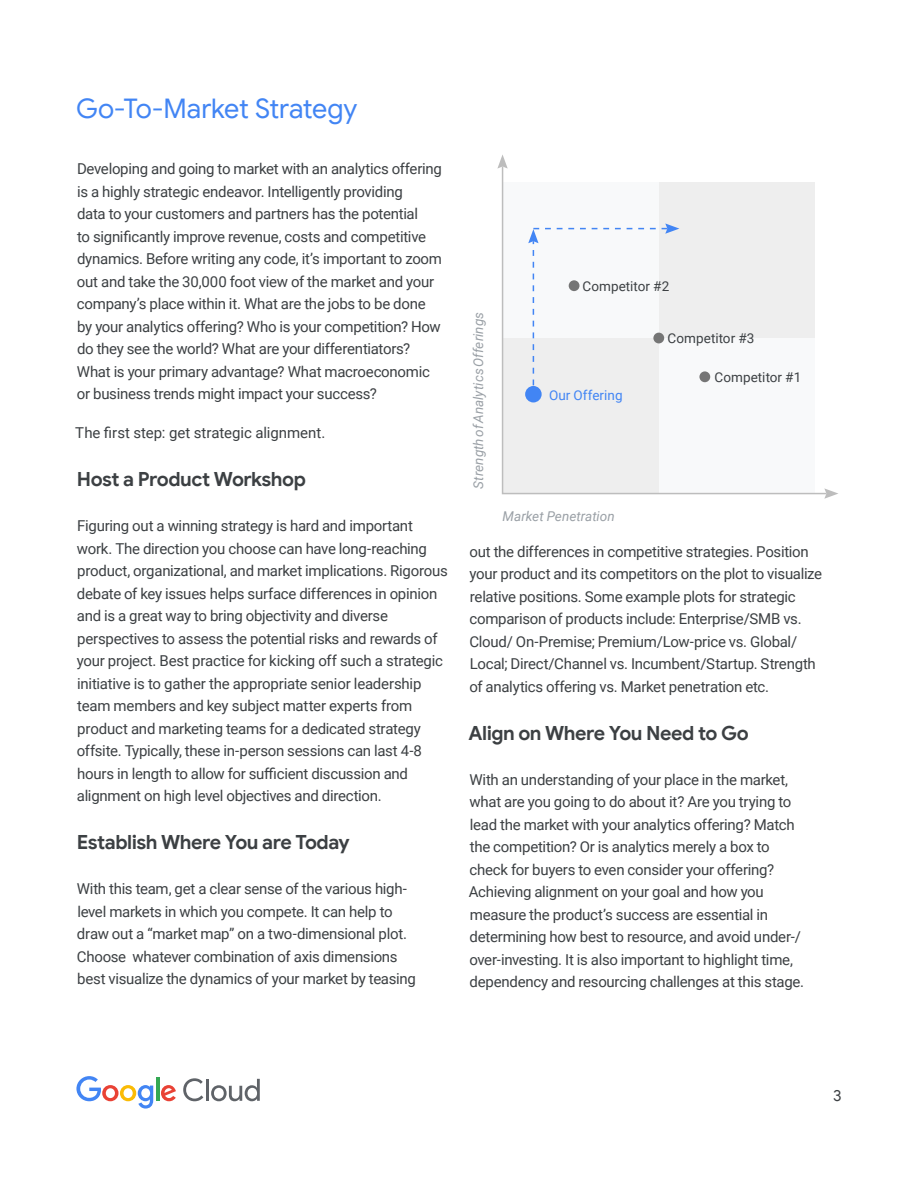
<style>
.page{position:relative;width:918px;height:1188px;background:#fff}
.page>*{position:absolute;margin:0;border:0;box-sizing:border-box;transform-origin:0 0}
.t1{font:27px "Google Sans";letter-spacing:-.01em;color:#4285f4}
.t2{font:700 19.5px "Google Sans";letter-spacing:-.025em;color:#3c4043}
.t3{font:15.75px "Google Sans";color:#3c4043}
.t4{font:15px/22.5px "Roboto";letter-spacing:-.02em;color:#3c4043}
.t5{font:15px "Roboto";color:#3c4043}
.t6{font:italic 13.5px "Roboto";color:#9aa0a6}
.t7{font:13.5px "Roboto";letter-spacing:.005em;color:#3c4043}
.t8{font:13.5px "Roboto";letter-spacing:.005em;color:#4285f4}
</style>
<div class="page">
<svg style="left:76px;top:1076px;width:77px;height:33px"></svg>
<hr style="left:156px;top:1077px;width:3px;height:24px;background:#34a853">
<svg style="left:161px;top:1085px;width:15px;height:16px"></svg>
<svg style="left:183px;top:1078px;width:20px;height:23px"></svg>
<hr style="left:206px;top:1079px;width:3px;height:22px;background:#5f6368">
<svg style="left:211px;top:1079px;width:49px;height:22px"></svg>
<svg style="left:501px;top:169px;width:323px;height:326px"></svg>
<svg style="left:497px;top:155px;width:11px;height:14px"></svg>
<svg style="left:824px;top:488px;width:14px;height:11px"></svg>
<div style="left:569px;top:280px;width:10px;height:11px;background:#757575;border-radius:50%"></div>
<div style="left:653px;top:333px;width:11px;height:10px;background:#757575;border-radius:50%"></div>
<div style="left:699px;top:371px;width:11px;height:11px;background:#757575;border-radius:50%"></div>
<h1 class="t1" style="left:76px;top:92px;width:283px">Go-To-Market Strategy</h1>
<p class="t4" style="left:77px;top:157px;width:367px">Developing and going to market with an analytics offering is a highly strategic endeavor. Intelligently providing<br>data to your customers and partners has the potential<br>to significantly improve revenue, costs and competitive dynamics. Before writing any code, it’s important to zoom out and take the 30,000 foot view of the market and your company’s place within it. What are the jobs to be done by your analytics offering? Who is your competition? How do they see the world? What are your differentiators?<br>What is your primary advantage? What macroeconomic or business trends might impact your success?</p>
<p class="t5" style="left:75px;top:422px;width:252px">The first step: get strategic alignment.</p>
<h2 class="t2" style="left:77px;top:467px;width:231px">Host a Product Workshop</h2>
<p class="t4" style="left:77px;top:514px;width:373px">Figuring out a winning strategy is hard and important work. The direction you choose can have long-reaching product, organizational, and market implications. Rigorous debate of key issues helps surface differences in opinion and is a great way to bring objectivity and diverse perspectives to assess the potential risks and rewards of your project. Best practice for kicking off such a strategic initiative is to gather the appropriate senior leadership team members and key subject matter experts from product and marketing teams for a dedicated strategy offsite. Typically, these in-person sessions can last 4-8 hours in length to allow for sufficient discussion and alignment on high level objectives and direction.</p>
<h2 class="t2" style="left:77px;top:830px;width:274px">Establish Where You are Today</h2>
<p class="t4" style="left:77px;top:877px;width:341px">With this team, get a clear sense of the various high&shy;level markets in which you compete. It can help to draw out a “market map” on a two-dimensional plot.<br>Choose whatever combination of axis dimensions best visualize the dynamics of your market by teasing</p>
<p class="t6" style="left:469px;top:489px;width:178px;rotate:-90deg">Strength of Analytics Offerings</p>
<p class="t7" style="left:583px;top:276px;width:89px">Competitor #2</p>
<p class="t7" style="left:668px;top:329px;width:88px">Competitor #3</p>
<p class="t7" style="left:715px;top:368px;width:88px">Competitor #1</p>
<p class="t8" style="left:549px;top:386px;width:75px">Our Offering</p>
<p class="t6" style="left:503px;top:506px;width:114px">Market Penetration</p>
<p class="t4" style="left:469px;top:540px;width:354px">out the differences in competitive strategies. Position your product and its competitors on the plot to visualize relative positions. Some example plots for strategic comparison of products include: Enterprise/SMB vs.<br>Cloud/ On-Premise; Premium/Low-price vs. Global/ Local; Direct/Channel vs. Incumbent/Startup. Strength of analytics offering vs. Market penetration etc.</p>
<h2 class="t2" style="left:469px;top:721px;width:282px">Align on Where You Need to Go</h2>
<p class="t4" style="left:469px;top:768px;width:337px">With an understanding of your place in the market, what are you going to do about it? Are you trying to lead the market with your analytics offering? Match the competition? Or is analytics merely a box to check for buyers to even consider your offering?<br>Achieving alignment on your goal and how you measure the product’s success are essential in determining how best to resource, and avoid under-/ over-investing. It is also important to highlight time, dependency and resourcing challenges at this stage.</p>
<p class="t3" style="left:833px;top:1085px;width:10px">3</p>
</div>
